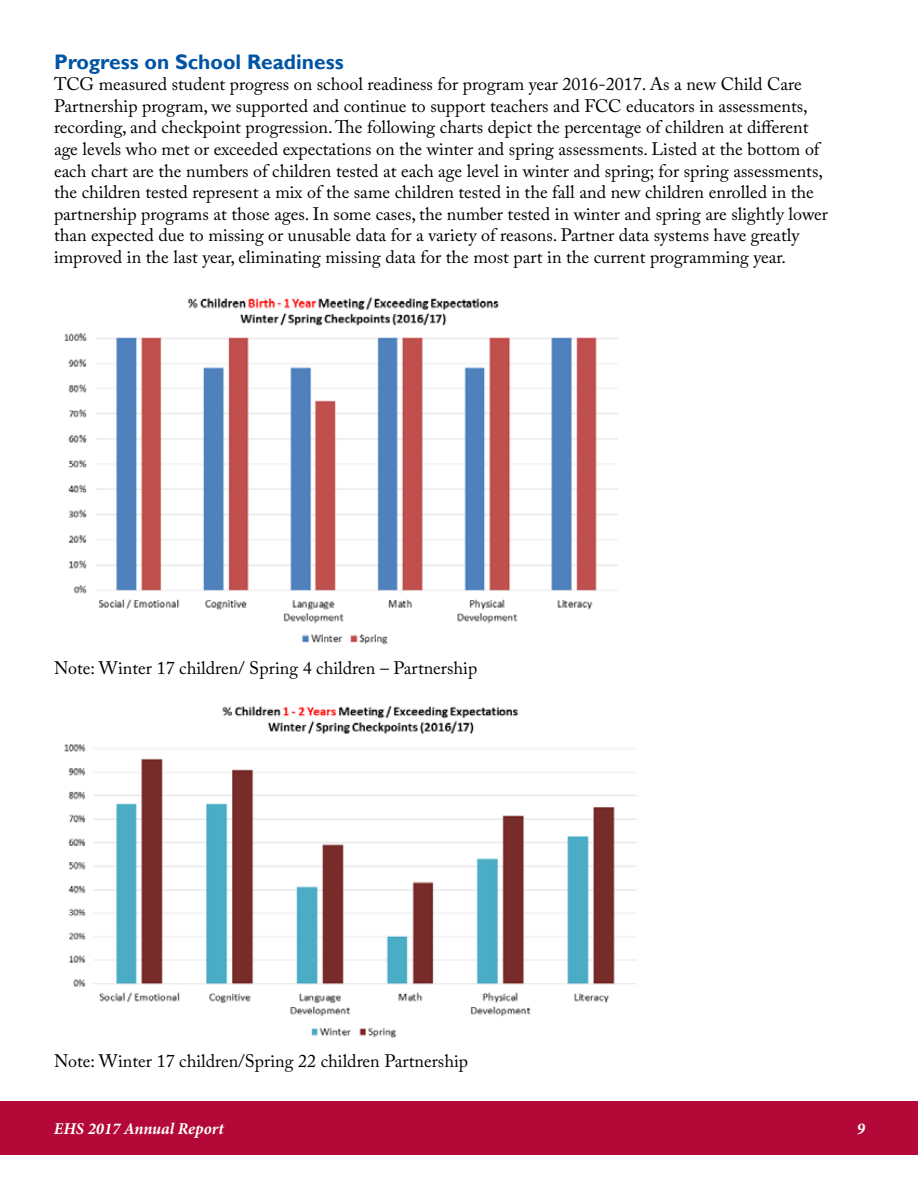
<style>
.page{position:relative;width:918px;height:1188px;background:#fff}
.page>*{position:absolute;margin:0;border:0;box-sizing:border-box;transform-origin:0 0}
.t1{font:700 21px "Gill Sans";color:#0054a4}
.t2{font:18px/21.6px "Adobe Caslon Pro";color:#000}
.t3{font:italic 700 16.5px "Minion Pro";color:#fff}
</style>
<div class="page">
<div style="left:0;top:1101px;width:918px;height:54px;background:#b30838"></div>
<img style="left:64px;top:296px;width:554px;height:349px">
<img style="left:64px;top:705px;width:572px;height:333px">
<p class="t1" style="left:54px;top:49px;width:291px">Progress on School Readiness</p>
<p class="t2" style="left:54px;top:73px;width:776px">TCG measured student progress on school readiness for program year 2016-2017. As a new Child Care Partnership program, we supported and continue to support teachers and FCC educators in assessments, recording, and checkpoint progression. The following charts depict the percentage of children at different age levels who met or exceeded expectations on the winter and spring assessments. Listed at the bottom of each chart are the numbers of children tested at each age level in winter and spring; for spring assessments, the children tested represent a mix of the same children tested in the fall and new children enrolled in the partnership programs at those ages. In some cases, the number tested in winter and spring are slightly lower than expected due to missing or unusable data for a variety of reasons. Partner data systems have greatly improved in the last year, eliminating missing data for the most part in the current programming year.</p>
<p class="t2" style="left:54px;top:657px;width:425px">Note: Winter 17 children/ Spring 4 children – Partnership</p>
<p class="t2" style="left:54px;top:1050px;width:416px">Note: Winter 17 children/Spring 22 children Partnership</p>
<p class="t3" style="left:54px;top:1117px;width:171px">EHS 2017 Annual Report</p>
<p class="t3" style="left:857px;top:1117px;width:10px">9</p>
</div>
